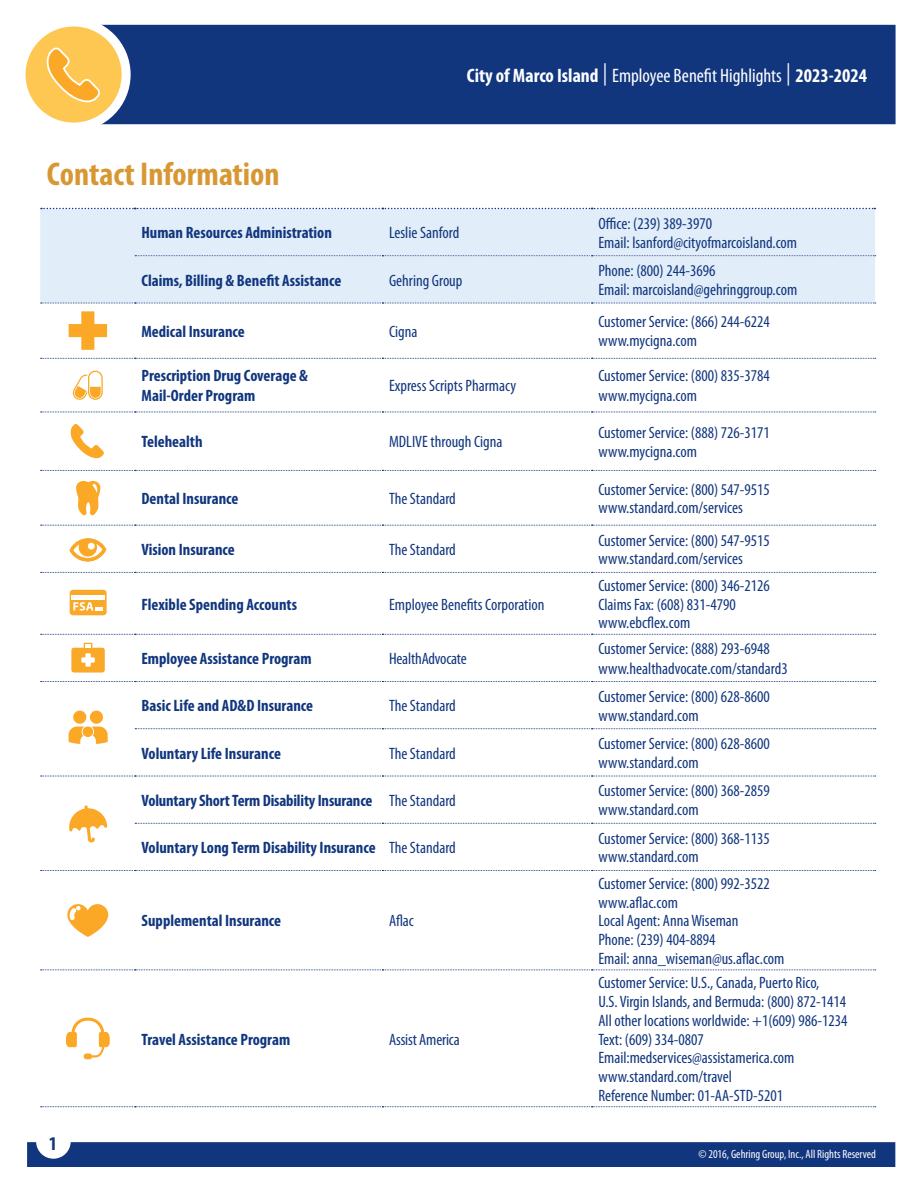
<style>
.page{position:relative;width:918px;height:1188px;background:#fff}
.page>*{position:absolute;margin:0;border:0;box-sizing:border-box;transform-origin:0 0}
.TOC_-_Insurance_Type_-_Header_V2{font:700 condensed 33px "Myriad Pro";color:#d79833}
.t1{font:700 condensed 19.5px "Myriad Pro";color:#fff}
.t2{font:700 condensed 19.5px "Myriad Pro";color:#11367e}
.Contact_Table_Details{font:condensed 16.5px "Myriad Pro";color:#11367e}
.Contact_Table_Details-2{font:700 condensed 16.5px/19.8px "Myriad Pro";color:#11367e}
.t3{font:condensed 12px "Myriad Pro";color:#fff}
.s1{font-weight:400;font-size:22.35px}
.s2{font-weight:400}
</style>
<div class="page">
<div style="left:27px;top:1142px;width:868px;height:25px;background:#11367e"></div>
<div style="left:104px;top:25px;width:792px;height:99px;background:#11367e"></div>
<svg style="left:21px;top:22px;width:105px;height:105px;fill:#fec752"></svg>
<div style="left:17px;top:17px;width:114px;height:115px;border:9px solid #fff;border-radius:50%"></div>
<svg style="left:46px;top:44px;width:58px;height:63px;background:#fcc355"></svg>
<div style="left:40px;top:208px;width:835px;height:95px;background:#e1edf8"></div>
<svg style="left:135px;top:255px;width:741px;height:1px"></svg>
<svg style="left:41px;top:525px;width:835px;height:1px"></svg>
<svg style="left:41px;top:572px;width:835px;height:1px"></svg>
<svg style="left:41px;top:681px;width:835px;height:1px"></svg>
<svg style="left:135px;top:728px;width:741px;height:1px"></svg>
<svg style="left:135px;top:823px;width:741px;height:1px"></svg>
<svg style="left:41px;top:870px;width:835px;height:1px"></svg>
<svg style="left:41px;top:1106px;width:835px;height:1px"></svg>
<svg style="left:41px;top:412px;width:835px;height:1px"></svg>
<svg style="left:41px;top:470px;width:835px;height:1px"></svg>
<svg style="left:41px;top:634px;width:835px;height:1px"></svg>
<svg style="left:41px;top:970px;width:835px;height:1px"></svg>
<svg style="left:41px;top:358px;width:835px;height:1px"></svg>
<svg style="left:41px;top:776px;width:835px;height:1px"></svg>
<svg style="left:41px;top:208px;width:834px;height:1px"></svg>
<svg style="left:41px;top:303px;width:835px;height:47px"></svg>
<svg style="left:73px;top:371px;width:30px;height:29px"></svg>
<svg style="left:70px;top:424px;width:34px;height:35px"></svg>
<svg style="left:76px;top:480px;width:25px;height:36px"></svg>
<div style="left:68px;top:537px;width:39px;height:25px;border:2px solid #fff;border-radius:50%"></div>
<svg style="left:70px;top:538px;width:36px;height:24px"></svg>
<svg style="left:69px;top:589px;width:38px;height:27px"></svg>
<svg style="left:71px;top:642px;width:34px;height:31px"></svg>
<svg style="left:68px;top:710px;width:40px;height:34px"></svg>
<div style="left:82px;top:726px;width:12px;height:12px;border:2px solid #fff;border-radius:50%"></div>
<div style="left:83px;top:726px;width:10px;height:11px;background:#faa826;border-radius:50%"></div>
<svg style="left:69px;top:805px;width:39px;height:38px"></svg>
<svg style="left:67px;top:904px;width:42px;height:33px"></svg>
<svg style="left:66px;top:1017px;width:44px;height:43px"></svg>
<p class="t1" style="left:467px;top:65px;width:402px">City of Marco Island <span class="s1">|</span> <span class="s2">Employee Benefit Highlights</span> <span class="s1">|</span> 2023-2024</p>
<p class="TOC_-_Insurance_Type_-_Header_V2" style="left:47px;top:156px;width:234px">Contact Information</p>
<p class="Contact_Table_Details-2" style="left:141px;top:223px;width:192px">Human Resources Administration</p>
<p class="Contact_Table_Details" style="left:389px;top:224px;width:72px">Leslie Sanford</p>
<p class="Contact_Table_Details" style="left:598px;top:215px;width:115px">Office: (239) 389-3970</p>
<p class="Contact_Table_Details" style="left:598px;top:233px;width:200px">Email: lsanford@cityofmarcoisland.com</p>
<p class="t2" style="left:49px;top:1133px;width:10px">1</p>
<p class="Contact_Table_Details-2" style="left:141px;top:270px;width:201px">Claims, Billing &amp; Benefit Assistance</p>
<p class="Contact_Table_Details" style="left:389px;top:271px;width:75px">Gehring Group</p>
<p class="Contact_Table_Details-2" style="left:141px;top:322px;width:105px">Medical Insurance</p>
<p class="Contact_Table_Details" style="left:389px;top:322px;width:30px">Cigna</p>
<p class="Contact_Table_Details-2" style="left:141px;top:366px;width:168px">Prescription Drug Coverage &amp;<br>Mail-Order Program</p>
<p class="Contact_Table_Details" style="left:389px;top:377px;width:128px">Express Scripts Pharmacy</p>
<p class="Contact_Table_Details-2" style="left:141px;top:432px;width:63px">Telehealth</p>
<p class="Contact_Table_Details" style="left:389px;top:433px;width:115px">MDLIVE through Cigna</p>
<p class="Contact_Table_Details-2" style="left:141px;top:489px;width:99px">Dental Insurance</p>
<p class="Contact_Table_Details" style="left:389px;top:490px;width:68px">The Standard</p>
<p class="Contact_Table_Details-2" style="left:141px;top:540px;width:95px">Vision Insurance</p>
<p class="Contact_Table_Details" style="left:389px;top:541px;width:68px">The Standard</p>
<p class="Contact_Table_Details-2" style="left:141px;top:594px;width:157px">Flexible Spending Accounts</p>
<p class="Contact_Table_Details" style="left:389px;top:595px;width:157px">Employee Benefits Corporation</p>
<p class="Contact_Table_Details-2" style="left:141px;top:649px;width:172px">Employee Assistance Program</p>
<p class="Contact_Table_Details" style="left:389px;top:650px;width:79px">HealthAdvocate</p>
<p class="Contact_Table_Details-2" style="left:141px;top:696px;width:173px">Basic Life and AD&amp;D Insurance</p>
<p class="Contact_Table_Details" style="left:389px;top:697px;width:68px">The Standard</p>
<p class="Contact_Table_Details-2" style="left:141px;top:743px;width:141px">Voluntary Life Insurance</p>
<p class="Contact_Table_Details" style="left:389px;top:744px;width:68px">The Standard</p>
<p class="Contact_Table_Details-2" style="left:141px;top:791px;width:232px">Voluntary Short Term Disability Insurance</p>
<p class="Contact_Table_Details" style="left:389px;top:791px;width:68px">The Standard</p>
<p class="Contact_Table_Details-2" style="left:141px;top:838px;width:236px">Voluntary Long Term Disability Insurance</p>
<p class="Contact_Table_Details" style="left:389px;top:839px;width:68px">The Standard</p>
<p class="Contact_Table_Details-2" style="left:141px;top:911px;width:141px">Supplemental Insurance</p>
<p class="Contact_Table_Details" style="left:389px;top:912px;width:26px">Aflac</p>
<p class="Contact_Table_Details-2" style="left:141px;top:1029px;width:150px">Travel Assistance Program</p>
<p class="Contact_Table_Details" style="left:389px;top:1030px;width:72px">Assist America</p>
<p class="Contact_Table_Details" style="left:598px;top:262px;width:119px">Phone: (800) 244-3696</p>
<p class="Contact_Table_Details" style="left:598px;top:281px;width:200px">Email: marcoisland@gehringgroup.com</p>
<p class="Contact_Table_Details" style="left:598px;top:313px;width:173px">Customer Service: (866) 244-6224</p>
<p class="Contact_Table_Details" style="left:598px;top:332px;width:100px">www.mycigna.com</p>
<p class="Contact_Table_Details" style="left:598px;top:367px;width:173px">Customer Service: (800) 835-3784</p>
<p class="Contact_Table_Details" style="left:598px;top:387px;width:100px">www.mycigna.com</p>
<p class="Contact_Table_Details" style="left:598px;top:424px;width:173px">Customer Service: (888) 726-3171</p>
<p class="Contact_Table_Details" style="left:598px;top:442px;width:100px">www.mycigna.com</p>
<p class="Contact_Table_Details" style="left:598px;top:480px;width:173px">Customer Service: (800) 547-9515</p>
<p class="Contact_Table_Details" style="left:598px;top:499px;width:146px">www.standard.com/services</p>
<p class="Contact_Table_Details" style="left:598px;top:531px;width:173px">Customer Service: (800) 547-9515</p>
<p class="Contact_Table_Details" style="left:598px;top:550px;width:146px">www.standard.com/services</p>
<p class="Contact_Table_Details" style="left:598px;top:576px;width:173px">Customer Service: (800) 346-2126</p>
<p class="Contact_Table_Details" style="left:598px;top:595px;width:139px">Claims Fax: (608) 831-4790</p>
<p class="Contact_Table_Details" style="left:598px;top:614px;width:93px">www.ebcflex.com</p>
<p class="Contact_Table_Details" style="left:598px;top:640px;width:173px">Customer Service: (888) 293-6948</p>
<p class="Contact_Table_Details" style="left:598px;top:660px;width:191px">www.healthadvocate.com/standard3</p>
<p class="Contact_Table_Details" style="left:598px;top:688px;width:173px">Customer Service: (800) 628-8600</p>
<p class="Contact_Table_Details" style="left:598px;top:706px;width:102px">www.standard.com</p>
<p class="Contact_Table_Details" style="left:598px;top:735px;width:173px">Customer Service: (800) 628-8600</p>
<p class="Contact_Table_Details" style="left:598px;top:754px;width:102px">www.standard.com</p>
<p class="Contact_Table_Details" style="left:598px;top:782px;width:173px">Customer Service: (800) 368-2859</p>
<p class="Contact_Table_Details" style="left:598px;top:801px;width:102px">www.standard.com</p>
<p class="Contact_Table_Details" style="left:598px;top:829px;width:173px">Customer Service: (800) 368-1135</p>
<p class="Contact_Table_Details" style="left:598px;top:848px;width:102px">www.standard.com</p>
<p class="Contact_Table_Details" style="left:598px;top:875px;width:173px">Customer Service: (800) 992-3522</p>
<p class="Contact_Table_Details" style="left:598px;top:893px;width:81px">www.aflac.com</p>
<p class="Contact_Table_Details" style="left:598px;top:912px;width:142px">Local Agent: Anna Wiseman</p>
<p class="Contact_Table_Details" style="left:598px;top:931px;width:119px">Phone: (239) 404-8894</p>
<p class="Contact_Table_Details" style="left:598px;top:950px;width:188px">Email: anna_wiseman@us.aflac.com</p>
<p class="Contact_Table_Details" style="left:598px;top:974px;width:223px">Customer Service: U.S., Canada, Puerto Rico,</p>
<p class="Contact_Table_Details" style="left:598px;top:993px;width:249px">U.S. Virgin Islands, and Bermuda: (800) 872-1414</p>
<p class="Contact_Table_Details" style="left:598px;top:1011px;width:251px">All other locations worldwide: +1(609) 986-1234</p>
<p class="Contact_Table_Details" style="left:598px;top:1030px;width:107px">Text: (609) 334-0807</p>
<p class="Contact_Table_Details" style="left:598px;top:1049px;width:198px">Email:medservices@assistamerica.com</p>
<p class="Contact_Table_Details" style="left:598px;top:1068px;width:135px">www.standard.com/travel</p>
<p class="Contact_Table_Details" style="left:598px;top:1086px;width:186px">Reference Number: 01-AA-STD-5201</p>
<p class="t3" style="left:698px;top:1148px;width:179px">© 2016, Gehring Group, Inc., All Rights Reserved</p>
</div>
